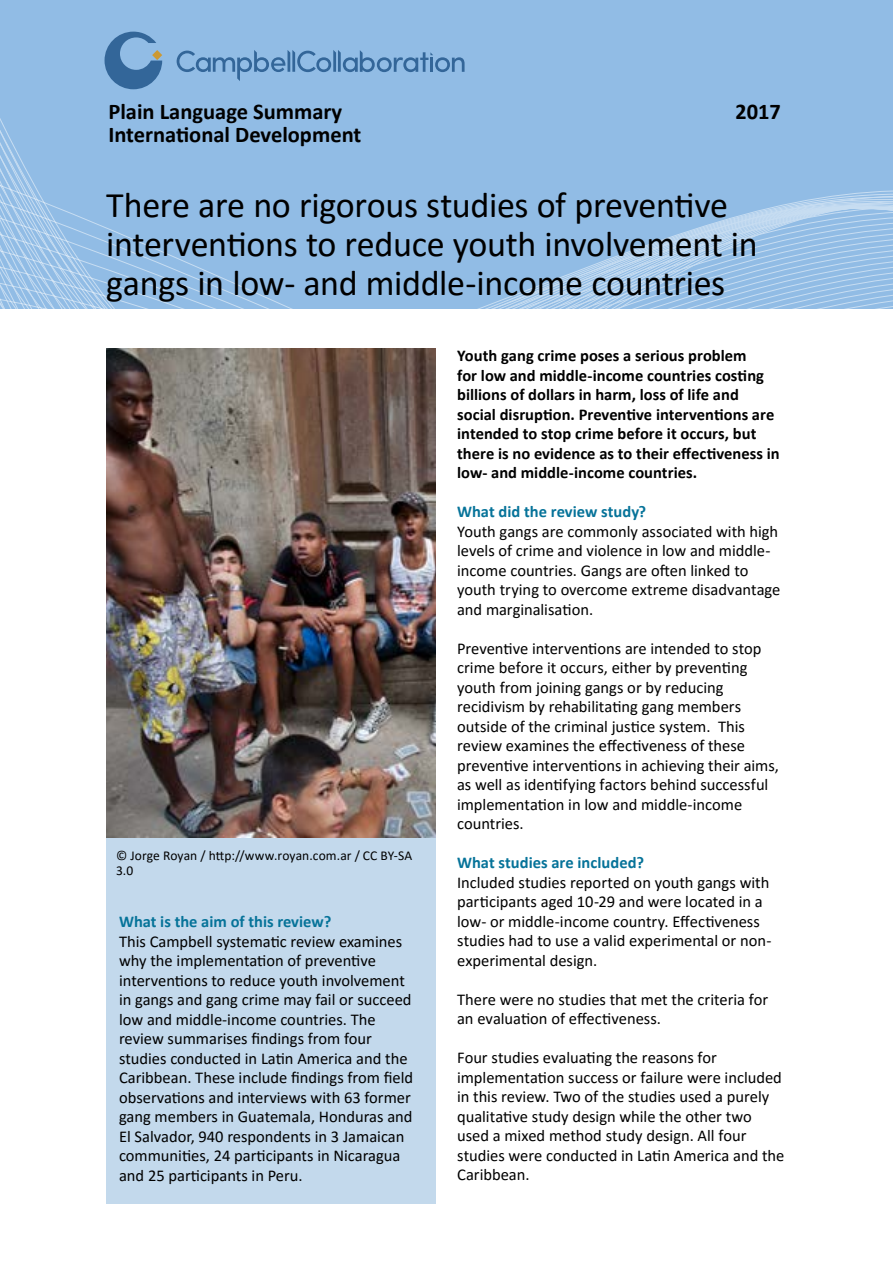
<style>
.page{position:relative;width:893px;height:1263px;background:#fff}
.page>*{position:absolute;margin:0;border:0;box-sizing:border-box;transform-origin:0 0}
.t1{font:36px/39px "Calibri";letter-spacing:-.01em;color:#000}
.t2{font:700 22.5px "Calibri";color:#000}
.t3{font:16.5px/19.5px "Calibri";color:#000}
.t4{font:700 16.5px/19.5px "Calibri";color:#000}
.t5{font:700 16.5px "Calibri";color:#067399}
.t6{font:13.5px/15px "Calibri";letter-spacing:.01em;color:#000}
</style>
<div class="page">
<div style="left:0;top:0;width:893px;height:308px;background:#91bce5"></div>
<svg style="left:0;top:89px;width:893px;height:260px"></svg>
<div style="left:106px;top:755px;width:330px;height:448px;background:#c3d9ec"></div>
<img style="left:106px;top:349px;width:330px;height:489px">
<svg style="left:105px;top:32px;width:57px;height:57px"></svg>
<svg style="left:177px;top:50px;width:288px;height:31px"></svg>
<p class="t2" style="left:108px;top:96px;width:235px">Plain Language Summary</p>
<p class="t2" style="left:736px;top:96px;width:47px">2017</p>
<p class="t2" style="left:108px;top:118px;width:254px">International Development</p>
<p class="t1" style="left:106px;top:184px;width:653px">There are no rigorous studies of preventive interventions to reduce youth involvement in gangs in low- and middle-income countries</p>
<p class="t6" style="left:116px;top:848px;width:298px">© Jorge Royan / http://www.royan.com.ar / CC BY-SA<br>3.0</p>
<p class="t5" style="left:119px;top:910px;width:214px">What is the aim of this review?</p>
<p class="t3" style="left:119px;top:931px;width:296px">This Campbell systematic review examines why the implementation of preventive interventions to reduce youth involvement in gangs and gang crime may fail or succeed low and middle-income countries. The review summarises findings from four studies conducted in Latin America and the Caribbean. These include findings from field observations and interviews with 63 former gang members in Guatemala, Honduras and El Salvador, 940 respondents in 3 Jamaican communities, 24 participants in Nicaragua and 25 participants in Peru.</p>
<p class="t4" style="left:457px;top:345px;width:324px">Youth gang crime poses a serious problem<br>for low and middle-income countries costing billions of dollars in harm, loss of life and social disruption. Preventive interventions are intended to stop crime before it occurs, but there is no evidence as to their effectiveness in low- and middle-income countries.</p>
<p class="t5" style="left:457px;top:500px;width:190px">What did the review study?</p>
<p class="t3" style="left:457px;top:521px;width:325px">Youth gangs are commonly associated with high levels of crime and violence in low and middle&shy;income countries. Gangs are often linked to youth trying to overcome extreme disadvantage and marginalisation.</p>
<p class="t3" style="left:457px;top:638px;width:323px">Preventive interventions are intended to stop crime before it occurs, either by preventing youth from joining gangs or by reducing recidivism by rehabilitating gang members outside of the criminal justice system. This review examines the effectiveness of these preventive interventions in achieving their aims, as well as identifying factors behind successful implementation in low and middle-income countries.</p>
<p class="t5" style="left:457px;top:851px;width:188px">What studies are included?</p>
<p class="t3" style="left:457px;top:872px;width:316px">Included studies reported on youth gangs with participants aged 10-29 and were located in a low- or middle-income country. Effectiveness studies had to use a valid experimental or non&shy;experimental design.</p>
<p class="t3" style="left:457px;top:989px;width:313px">There were no studies that met the criteria for an evaluation of effectiveness.</p>
<p class="t3" style="left:457px;top:1048px;width:329px">Four studies evaluating the reasons for implementation success or failure were included in this review. Two of the studies used a purely qualitative study design while the other two used a mixed method study design. All four studies were conducted in Latin America and the Caribbean.</p>
</div>
